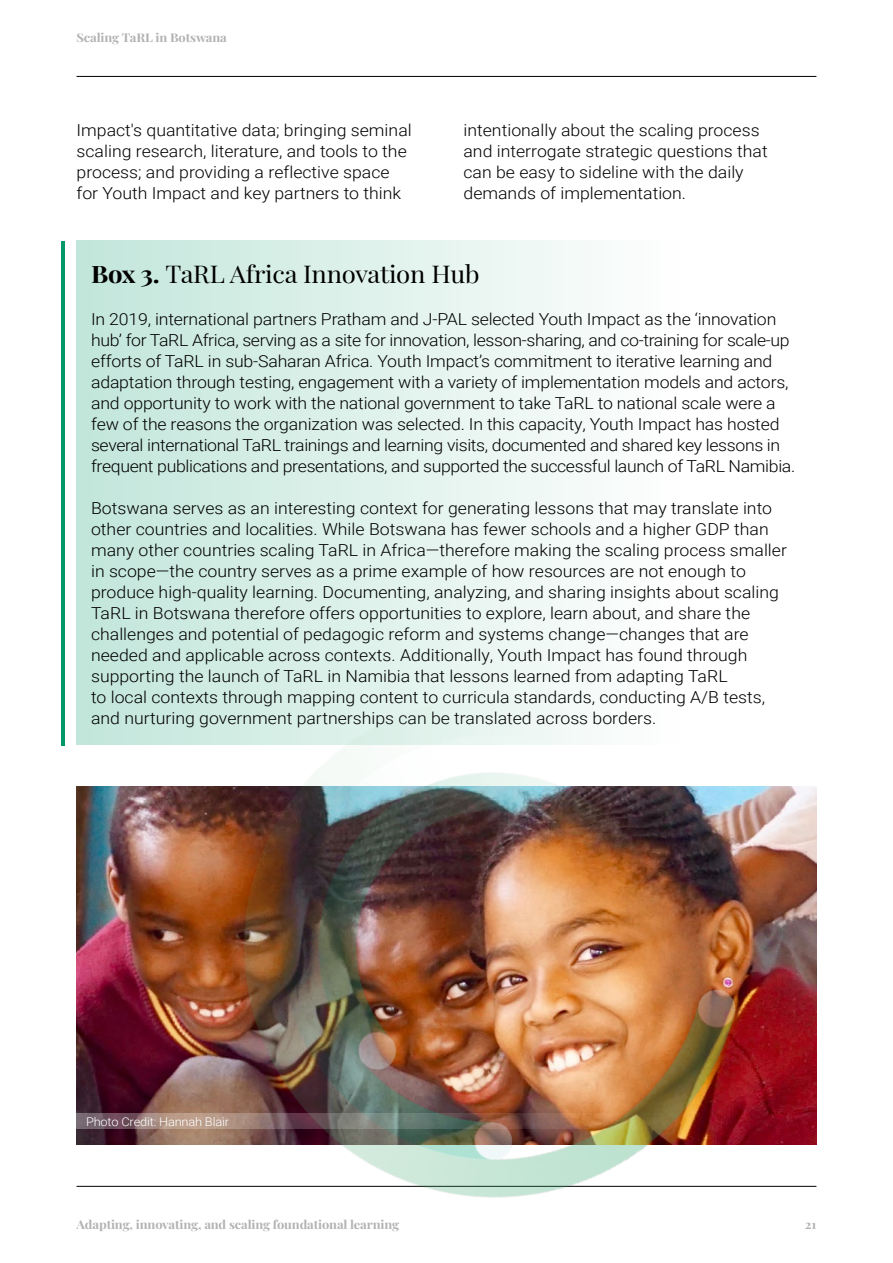
<style>
.page{position:relative;width:893px;height:1263px;background:#fff}
.page>*{position:absolute;margin:0;border:0;box-sizing:border-box;transform-origin:0 0}
.Box_title_1{font:24px "Playfair Display";letter-spacing:-.01em;color:#000;scale:1.07 1}
.Text{font:300 16.5px/21px "Roboto";color:#000;scale:1.07 1}
.Text-2{font:300 16.5px/21px "Roboto";letter-spacing:-.02em;color:#000;scale:1.07 1}
.t1{font:700 12px "Playfair Display";letter-spacing:-.01em;color:#b3b2b2;scale:1.07 1}
.Photo_Credit{font:300 12px "Roboto";letter-spacing:-.015em;color:#fff;scale:1.07 1}
.s1{font-weight:700}
</style>
<div class="page">
<hr style="left:77px;top:1186px;width:739px;height:1px;background:#000">
<hr style="left:77px;top:76px;width:739px;height:1px;background:#000">
<div style="left:77px;top:241px;width:725px;height:504px;background:linear-gradient(to right,#c4e6db,#fff)"></div>
<hr style="left:62px;top:241px;width:3px;height:505px;background:#009869">
<img style="left:89px;top:539px;width:728px;height:659px">
<img style="left:76px;top:1113px;width:739px;height:16px">
<p class="t1" style="left:77px;top:28px;width:142px">Scaling TaRL in Botswana</p>
<p class="Text" style="left:77px;top:119px;width:315px">Impact's quantitative data; bringing seminal scaling research, literature, and tools to the process; and providing a reflective space for Youth Impact and key partners to think</p>
<p class="Text" style="left:463px;top:119px;width:278px">intentionally about the scaling process</p>
<p class="Text" style="left:463px;top:140px;width:286px">and interrogate strategic questions that</p>
<p class="Text" style="left:463px;top:161px;width:263px">can be easy to sideline with the daily demands of implementation.</p>
<p class="Box_title_1" style="left:91px;top:255px;width:365px"><span class="s1">Box 3.</span> TaRL Africa Innovation Hub</p>
<p class="Text-2" style="left:91px;top:308px;width:654px">In 2019, international partners Pratham and J-PAL selected Youth Impact as the ‘innovation hub’ for TaRL Africa, serving as a site for innovation, lesson-sharing, and co-training for scale-up</p>
<p class="Text" style="left:91px;top:350px;width:660px">efforts of TaRL in sub-Saharan Africa. Youth Impact’s commitment to iterative learning and adaptation through testing, engagement with a variety of implementation models and actors, and opportunity to work with the national government to take TaRL to national scale were a few of the reasons the organization was selected. In this capacity, Youth Impact has hosted several international TaRL trainings and learning visits, documented and shared key lessons in frequent publications and presentations, and supported the successful launch of TaRL Namibia.</p>
<p class="Text" style="left:91px;top:497px;width:652px">Botswana serves as an interesting context for generating lessons that may translate into other countries and localities. While Botswana has fewer schools and a higher GDP than many other countries scaling TaRL in Africa—therefore making the scaling process smaller in scope—the country serves as a prime example of how resources are not enough to produce high-quality learning. Documenting, analyzing, and sharing insights about scaling TaRL in Botswana therefore offers opportunities to explore, learn about, and share the challenges and potential of pedagogic reform and systems change—changes that are needed and applicable across contexts. Additionally, Youth Impact has found through supporting the launch of TaRL in Namibia that lessons learned from adapting TaRL</p>
<p class="Text" style="left:91px;top:686px;width:631px">to local contexts through mapping content to curricula standards, conducting A/B tests,</p>
<p class="Text" style="left:91px;top:707px;width:530px">and nurturing government partnerships can be translated across borders.</p>
<p class="Photo_Credit" style="left:86px;top:1113px;width:135px">Photo Credit: Hannah Blair</p>
<p class="t1" style="left:77px;top:1215px;width:303px">Adapting, innovating, and scaling foundational learning</p>
<p class="t1" style="left:805px;top:1215px;width:12px">21</p>
</div>
